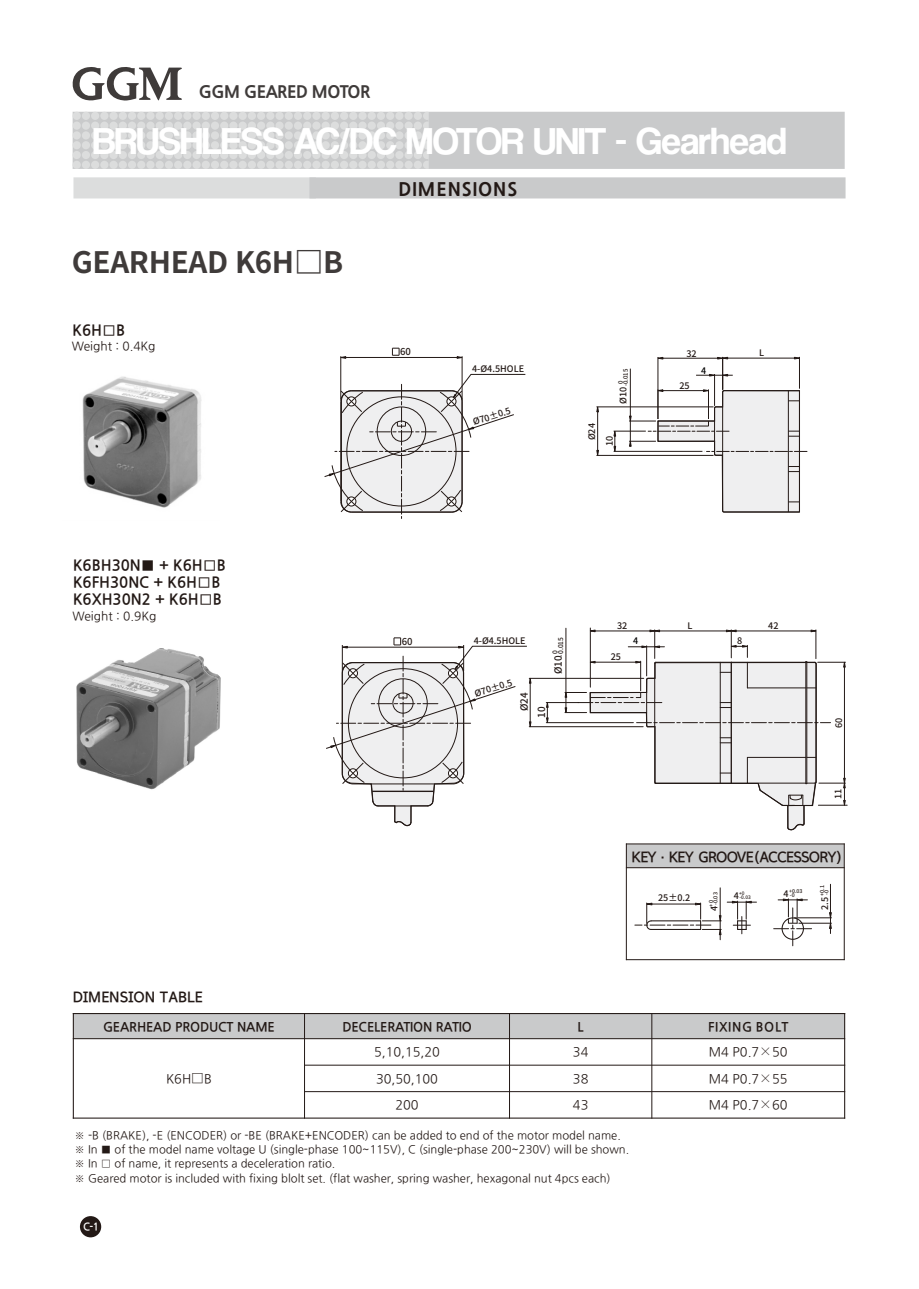
<style>
.page{position:relative;width:919px;height:1289px;background:#fff}
.page>*{position:absolute;margin:0;border:0;box-sizing:border-box;transform-origin:0 0}
.t1{font:39px "Coolvetica Rg";letter-spacing:-.01em;color:#fff}
.t2{font:700 29.55px "Noto Sans CJ Kkr";letter-spacing:-.01em;color:#3f3b3a}
.t3{font:800 18px "Nanum Gothic";letter-spacing:.055em;color:#231916}
.t4{font:800 16.5px "Nanum Gothic";letter-spacing:-.03em;color:#3f3b3a}
.t5{font:700 15px/17.2px "Nanum Gothic";color:#231916}
.t6{font:15px "Bareun Dotum 2";letter-spacing:-.055em;color:#231916}
.t7{font:15px "Bareun Dotum 2";color:#231916}
.t8{font:12.75px "Nanum Gothic";color:#231916}
.t9{font:700 12.75px "Nanum Gothic";letter-spacing:-.015em;color:#231916}
.t10{font:700 12.75px "Nanum Gothic";letter-spacing:.055em;color:#231916}
.t11{font:12px "Nanum Gothic";color:#231916}
.t12{font:11.25px/14.2px "Nanum Gothic";color:#231916}
.t13{font:700 10.5px "Nanum Gothic";color:#fff}
.t14{font:500 9.9px "Noto Sans CJ Kkr";color:#231916}
.t15{font:500 9.45px "Noto Sans CJ Kkr";color:#231916}
.t16{font:500 9px "Noto Sans CJ Kkr";color:#231916}
.t17{font:500 9px "Noto Sans CJ Kkr";color:#000}
.t18{font:500 6.6px "Noto Sans CJ Kkr";color:#231916}
.t19{font:500 6px "Noto Sans CJ Kkr";color:#231916}
.t20{font:500 5.4px/4.5px "Noto Sans CJ Kkr";color:#231916}
.t21{font:500 5.25px "Noto Sans CJ Kkr";color:#231916}
.t22{font:500 4.8px/4.1px "Noto Sans CJ Kkr";color:#231916}
.s1{font-family:"Adobe Gothic Std"}
.s2{font-family:"Adobe Gothic Std";font-weight:700}
.s3{font-family:"Adobe Fangsong Std"}
</style>
<div class="page">
<img style="left:82px;top:376px;width:120px;height:132px">
<div style="left:80px;top:1215px;width:21px;height:22px;background:#231916;border-radius:50%"></div>
<svg style="left:72px;top:67px;width:110px;height:34px"></svg>
<svg style="left:73px;top:112px;width:771px;height:57px;background:#cecfcf"></svg>
<div style="left:73px;top:1013px;width:231px;height:25px;background:#c9cacb"></div>
<div style="left:304px;top:1013px;width:205px;height:25px;background:#c9cacb"></div>
<div style="left:509px;top:1013px;width:142px;height:25px;background:#c9cacb"></div>
<div style="left:651px;top:1013px;width:193px;height:25px;background:#c9cacb"></div>
<hr style="left:73px;top:1013px;width:1px;height:105px;background:#231916">
<hr style="left:304px;top:1013px;width:1px;height:105px;background:#231916">
<hr style="left:509px;top:1013px;width:1px;height:105px;background:#231916">
<hr style="left:651px;top:1013px;width:1px;height:105px;background:#231916">
<hr style="left:844px;top:1013px;width:1px;height:105px;background:#231916">
<hr style="left:73px;top:1117px;width:772px;height:1px;background:#231916">
<hr style="left:304px;top:1091px;width:541px;height:1px;background:#231916">
<hr style="left:304px;top:1064px;width:541px;height:1px;background:#231916">
<hr style="left:73px;top:1038px;width:772px;height:1px;background:#231916">
<hr style="left:73px;top:1013px;width:772px;height:1px;background:#231916">
<svg style="left:73px;top:177px;width:772px;height:21px;background:#cfd0d1"></svg>
<div style="left:626px;top:844px;width:218px;height:23px;background:#c9cacb"></div>
<hr style="left:626px;top:843px;width:1px;height:117px;background:#231916">
<hr style="left:843px;top:843px;width:1px;height:117px;background:#231916">
<hr style="left:626px;top:959px;width:218px;height:1px;background:#231916">
<hr style="left:626px;top:867px;width:218px;height:1px;background:#231916">
<hr style="left:626px;top:843px;width:218px;height:1px;background:#231916">
<svg style="left:727px;top:900px;width:29px;height:33px"></svg>
<hr style="left:798px;top:922px;width:33px;height:1px;background:#231916">
<hr style="left:794px;top:917px;width:37px;height:1px;background:#231916">
<svg style="left:829px;top:884px;width:2px;height:49px"></svg>
<svg style="left:634px;top:887px;width:87px;height:52px"></svg>
<svg style="left:773px;top:898px;width:38px;height:47px"></svg>
<hr style="left:340px;top:356px;width:1px;height:43px;background:#231916">
<hr style="left:462px;top:356px;width:1px;height:43px;background:#231916">
<hr style="left:346px;top:357px;width:111px;height:1px;background:#231916">
<svg style="left:340px;top:356px;width:6px;height:3px"></svg>
<svg style="left:456px;top:356px;width:6px;height:3px"></svg>
<svg style="left:392px;top:348px;width:8px;height:8px"></svg>
<svg style="left:324px;top:374px;width:201px;height:144px"></svg>
<hr style="left:799px;top:357px;width:1px;height:31px;background:#231916">
<hr style="left:727px;top:358px;width:67px;height:1px;background:#231916">
<hr style="left:722px;top:357px;width:1px;height:32px;background:#231916">
<hr style="left:657px;top:357px;width:1px;height:62px;background:#231916">
<hr style="left:663px;top:358px;width:54px;height:1px;background:#231916">
<svg style="left:717px;top:357px;width:11px;height:2px"></svg>
<svg style="left:657px;top:357px;width:6px;height:2px"></svg>
<hr style="left:630px;top:368px;width:1px;height:48px;background:#231916">
<hr style="left:596px;top:406px;width:117px;height:1px;background:#231916">
<hr style="left:596px;top:455px;width:117px;height:1px;background:#231916">
<hr style="left:597px;top:412px;width:1px;height:38px;background:#231916">
<svg style="left:596px;top:406px;width:3px;height:6px"></svg>
<svg style="left:596px;top:450px;width:3px;height:6px"></svg>
<hr style="left:613px;top:431px;width:32px;height:1px;background:#231916">
<hr style="left:613px;top:451px;width:89px;height:1px;background:#231916">
<svg style="left:613px;top:431px;width:3px;height:21px"></svg>
<svg style="left:629px;top:374px;width:178px;height:139px"></svg>
<hr style="left:590px;top:628px;width:1px;height:59px;background:#231916">
<hr style="left:565px;top:628px;width:1px;height:64px;background:#231916">
<hr style="left:529px;top:678px;width:114px;height:1px;background:#231916">
<hr style="left:529px;top:726px;width:114px;height:1px;background:#231916">
<hr style="left:546px;top:722px;width:87px;height:1px;background:#231916">
<hr style="left:546px;top:702px;width:32px;height:1px;background:#231916">
<svg style="left:546px;top:702px;width:2px;height:22px"></svg>
<svg style="left:564px;top:629px;width:283px;height:202px"></svg>
<svg style="left:326px;top:637px;width:205px;height:189px"></svg>
<img style="left:76px;top:648px;width:145px;height:142px">
<h3 class="t4" style="left:199px;top:84px;width:173px">GGM GEARED MOTOR</h3>
<h1 class="t1" style="left:93px;top:124px;width:695px">BRUSHLESS AC/DC MOTOR UNIT - Gearhead</h1>
<h2 class="t2" style="left:72px;top:247px;width:273px">GEARHEAD K6H<span class="s1">□</span>B</h2>
<h3 class="t5" style="left:72px;top:322px;width:54px">K6H□B</h3>
<p class="t11" style="left:72px;top:340px;width:85px">Weight : 0.4Kg</p>
<h3 class="t5" style="left:73px;top:556px;width:154px">K6BH30N■ + K6H□B<br>K6FH30NC + K6H□B<br>K6XH30N2 + K6H□B</h3>
<p class="t11" style="left:73px;top:610px;width:85px">Weight : 0.9Kg</p>
<h3 class="t7" style="left:73px;top:989px;width:131px">DIMENSION TABLE</h3>
<h3 class="t3" style="left:398px;top:180px;width:120px">DIMENSIONS</h3>
<p class="t15" style="left:400px;top:347px;width:12px">60</p>
<p class="t16" style="left:472px;top:364px;width:53px">4-Ø4.5HOLE</p>
<p class="t16" style="left:472px;top:417px;width:40px;rotate:-17deg">Ø70±0.5</p>
<p class="t16" style="left:587px;top:440px;width:19px;rotate:-90deg">Ø24</p>
<p class="t19" style="left:622px;top:386px;width:19px;rotate:-90deg">-0.015</p>
<p class="t16" style="left:618px;top:403px;width:24px;rotate:-90deg">Ø10 <sup>0</sup></p>
<p class="t16" style="left:604px;top:446px;width:12px;rotate:-90deg">10</p>
<p class="t16" style="left:686px;top:348px;width:12px">32</p>
<p class="t16" style="left:759px;top:348px;width:7px">L</p>
<p class="t16" style="left:679px;top:381px;width:12px">25</p>
<p class="t17" style="left:701px;top:366px;width:7px">4</p>
<p class="t15" style="left:402px;top:636px;width:12px">60</p>
<p class="t16" style="left:473px;top:636px;width:53px">4-Ø4.5HOLE</p>
<p class="t16" style="left:473px;top:689px;width:40px;rotate:-17deg">Ø70±0.5</p>
<p class="t14" style="left:519px;top:711px;width:20px;rotate:-90deg">Ø24</p>
<p class="t18" style="left:557px;top:656px;width:21px;rotate:-90deg">-0.015</p>
<p class="t14" style="left:553px;top:674px;width:25px;rotate:-90deg">Ø10 <sup>0</sup></p>
<p class="t14" style="left:536px;top:717px;width:13px;rotate:-90deg">10</p>
<p class="t16" style="left:617px;top:620px;width:12px">32</p>
<p class="t16" style="left:687px;top:620px;width:7px">L</p>
<p class="t16" style="left:768px;top:620px;width:12px">42</p>
<p class="t16" style="left:610px;top:652px;width:12px">25</p>
<p class="t17" style="left:633px;top:636px;width:7px">4</p>
<p class="t16" style="left:737px;top:636px;width:7px">8</p>
<p class="t16" style="left:834px;top:728px;width:12px;rotate:-90deg">60</p>
<p class="t16" style="left:833px;top:799px;width:12px;rotate:-90deg">11</p>
<h3 class="t6" style="left:631px;top:849px;width:213px">KEY·KEY GROOVE(ACCESSORY)</h3>
<p class="t16" style="left:820px;top:909px;width:14px;rotate:-90deg">2.5</p>
<p class="t16" style="left:783px;top:888px;width:7px">4</p>
<p class="t20" style="left:819px;top:896px;width:12px;rotate:-90deg">+0.1 -0</p>
<p class="t21" style="left:789px;top:888px;width:15px">+0.03</p>
<p class="t22" style="left:739px;top:891px;width:13px">+0 -0.03</p>
<p class="t16" style="left:733px;top:890px;width:7px">4</p>
<p class="t21" style="left:789px;top:892px;width:6px">-0</p>
<p class="t20" style="left:709px;top:906px;width:16px;rotate:-90deg">+0 -0.03</p>
<p class="t16" style="left:658px;top:893px;width:34px">25±0.2</p>
<p class="t16" style="left:709px;top:911px;width:7px;rotate:-90deg">4</p>
<p class="t9" style="left:103px;top:1020px;width:173px">GEARHEAD PRODUCT NAME</p>
<p class="t9" style="left:342px;top:1020px;width:131px">DECELERATION RATIO</p>
<p class="t9" style="left:577px;top:1020px;width:8px">L</p>
<p class="t10" style="left:708px;top:1020px;width:82px">FIXING BOLT</p>
<p class="t8" style="left:166px;top:1072px;width:47px">K6H<span class="s2">□</span>B</p>
<p class="t8" style="left:374px;top:1046px;width:67px">5,10,15,20</p>
<p class="t8" style="left:573px;top:1046px;width:17px">34</p>
<p class="t8" style="left:709px;top:1046px;width:80px">M4 P0.7<span class="s3">×</span>50</p>
<p class="t8" style="left:376px;top:1072px;width:63px">30,50,100</p>
<p class="t8" style="left:573px;top:1072px;width:17px">38</p>
<p class="t8" style="left:709px;top:1072px;width:80px">M4 P0.7<span class="s3">×</span>55</p>
<p class="t8" style="left:395px;top:1099px;width:25px">200</p>
<p class="t8" style="left:573px;top:1099px;width:17px">43</p>
<p class="t8" style="left:709px;top:1099px;width:80px">M4 P0.7<span class="s3">×</span>60</p>
<p class="t12" style="left:74px;top:1128px;width:556px">※ -B (BRAKE), -E (ENCODER) or -BE (BRAKE+ENCODER) can be added to end of the motor model name. ※ In ■ of the model name voltage U (single-phase 100~115V), C (single-phase 200~230V) will be shown.</p>
<p class="t12" style="left:74px;top:1156px;width:537px">※ In □ of name, it represents a deceleration ratio.<br>※ Geared motor is included with fixing blolt set. (flat washer, spring washer, hexagonal nut 4pcs each)</p>
<p class="t13" style="left:83px;top:1221px;width:18px">C-1</p>
</div>
